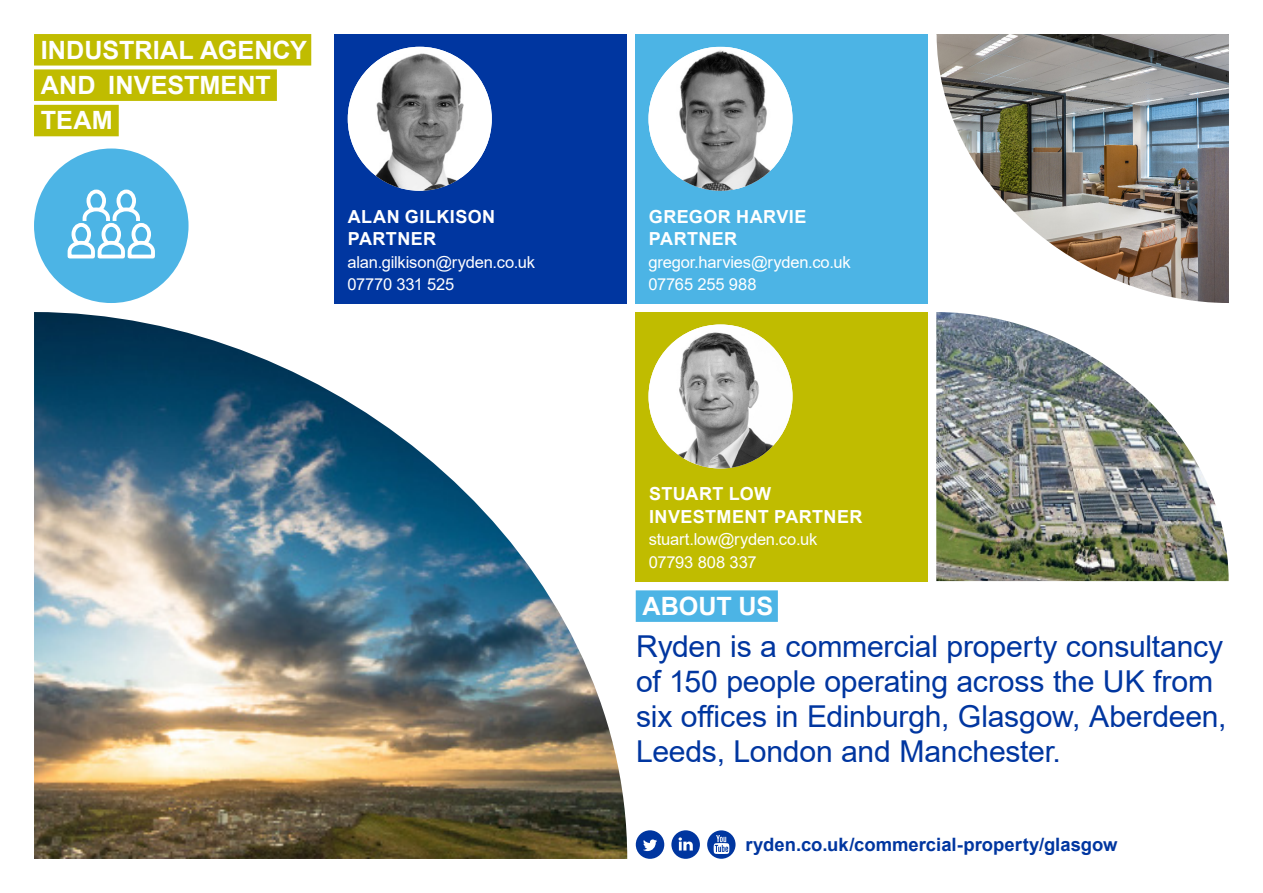
<style>
.page{position:relative;width:1263px;height:893px;background:#fff}
.page>*{position:absolute;margin:0;border:0;box-sizing:border-box;transform-origin:0 0}
.About_Us{font:30.15px/35px "Arial";letter-spacing:-.005em;color:#0036a0}
.Line_Text_Green{font:700 25.2px/35.4px "Arial";letter-spacing:.005em;color:#fff}
.Line_Text_Light_Blue{font:700 25.2px "Arial";letter-spacing:-.005em;color:#fff}
.t1{font:700 18.45px "Arial";color:#0036a0}
.Contact_1{font:700 18px/22.5px "Arial";letter-spacing:.025em;color:#fff}
.Contact_2{font:16.5px "Arial";letter-spacing:-.01em;color:#fff}
</style>
<div class="page">
<div style="left:335px;top:34px;width:292px;height:269px;background:#0036a0"></div>
<div style="left:636px;top:312px;width:292px;height:269px;background:#c0bc00"></div>
<div style="left:636px;top:34px;width:292px;height:269px;background:#4cb4e5"></div>
<img style="left:348px;top:47px;width:144px;height:144px;border-radius:72px">
<img style="left:648px;top:324px;width:144px;height:144px;border-radius:72px">
<img style="left:648px;top:47px;width:144px;height:144px;border-radius:70px">
<img style="left:34px;top:312px;width:593px;height:547px">
<img style="left:936px;top:34px;width:293px;height:269px">
<img style="left:936px;top:312px;width:292px;height:269px">
<div style="left:671px;top:830px;width:29px;height:29px;background:#0036a0;border-radius:50%"></div>
<svg style="left:678px;top:837px;width:15px;height:13px"></svg>
<div style="left:636px;top:830px;width:28px;height:29px;background:#0036a0;border-radius:50%"></div>
<svg style="left:643px;top:839px;width:14px;height:12px"></svg>
<div style="left:707px;top:830px;width:28px;height:29px;background:#0036a0;border-radius:50%"></div>
<img style="left:713px;top:835px;width:17px;height:19px">
<div style="left:636px;top:590px;width:142px;height:32px;background:#4cb4e5"></div>
<div style="left:34px;top:34px;width:277px;height:32px;background:#c0bc00"></div>
<div style="left:34px;top:69px;width:243px;height:32px;background:#c0bc00"></div>
<div style="left:34px;top:105px;width:85px;height:31px;background:#c0bc00"></div>
<div style="left:34px;top:149px;width:155px;height:154px;background:#4cb4e5;border-radius:50%"></div>
<svg style="left:67px;top:189px;width:88px;height:70px"></svg>
<p class="Line_Text_Green" style="left:41px;top:32px;width:268px">INDUSTRIAL AGENCY<br>AND INVESTMENT<br>TEAM</p>
<p class="Contact_1" style="left:348px;top:205px;width:149px">ALAN GILKISON<br>PARTNER</p>
<p class="Contact_2" style="left:347px;top:251px;width:189px">alan.gilkison@ryden.co.uk</p>
<p class="Contact_2" style="left:347px;top:273px;width:108px">07770 331 525</p>
<p class="Contact_1" style="left:649px;top:205px;width:159px">GREGOR HARVIE<br>PARTNER</p>
<p class="Contact_2" style="left:648px;top:251px;width:204px">gregor.harvies@ryden.co.uk</p>
<p class="Contact_2" style="left:648px;top:273px;width:110px">07765 255 988</p>
<p class="Contact_1" style="left:649px;top:483px;width:215px">STUART LOW<br>INVESTMENT PARTNER</p>
<p class="Contact_2" style="left:649px;top:528px;width:170px">stuart.low@ryden.co.uk</p>
<p class="Contact_2" style="left:649px;top:551px;width:109px">07793 808 337</p>
<p class="Line_Text_Light_Blue" style="left:642px;top:588px;width:132px">ABOUT US</p>
<p class="About_Us" style="left:636px;top:629px;width:592px">Ryden is a commercial property consultancy of 150 people operating across the UK from six offices in Edinburgh, Glasgow, Aberdeen, Leeds, London and Manchester.</p>
<p class="t1" style="left:745px;top:832px;width:374px">ryden.co.uk/commercial-property/glasgow</p>
</div>
